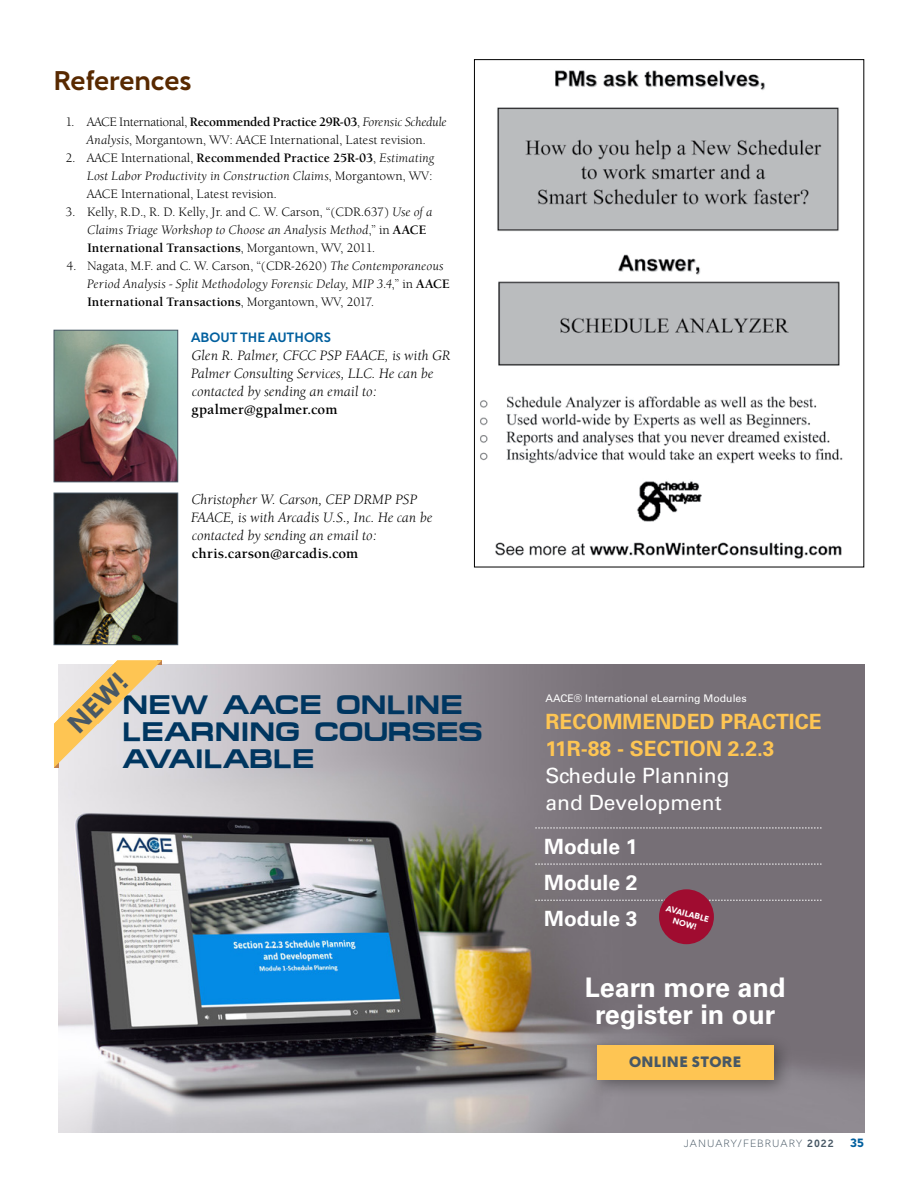
<style>
.page{position:relative;width:918px;height:1188px;background:#fff}
.page>*{position:absolute;margin:0;border:0;box-sizing:border-box;transform-origin:0 0}
.t1{font:700 27px/27px "Micro Extend FLF";color:#003660}
.t2{font:700 27px/27px "Univers LT Std";color:#fff;text-align:center}
.t3{font:700 27px "Gentleman 800";color:#582900}
.t4{font:800 27px "Gentleman 900";color:#485865}
.t5{font:700 21px/27px "Univers LT Std";color:#fec553}
.t6{font:21px/27px "Univers LT Std";color:#fff}
.t7{font:700 21px/36px "Univers LT Std";color:#fff;text-align:justify}
.t8{font:italic 15px/18px "University Oldstyle";color:#000}
.t9{font:700 15px "University Oldstyle";letter-spacing:.015em;color:#000}
.t10{font:900 15px "Gentleman 1000";letter-spacing:.025em;color:#485865}
.t11{font:13.5px/18px "University Oldstyle";color:#000}
.t12{font:italic 13.5px/18px "University Oldstyle";letter-spacing:.01em;color:#000}
.t13{font:700 13.5px "Gentleman 800";color:#005f9e}
.t14{font:800 12px "Gentleman 900";color:#005f9e}
.t15{font:10.5px "Univers LT Std";color:#fff}
.t16{font:300 10.5px "Gentleman 400";letter-spacing:.1em;color:#485865}
.t17{font:800 8.4px/10.5px "Gentleman 900";color:#fff;text-align:center}
.s1{font-weight:700}
.s2{font-style:italic}
.s3{font-style:normal}
.s4{font-weight:700;font-style:normal}
.s5{font-family:"Gentleman 800";font-weight:700}
</style>
<div class="page">
<img style="left:56px;top:495px;width:120px;height:148px">
<div style="left:54px;top:493px;width:124px;height:152px;border:1px solid #485865"></div>
<img style="left:56px;top:332px;width:120px;height:148px">
<div style="left:54px;top:330px;width:124px;height:152px;border:1px solid #485865"></div>
<img style="left:480px;top:70px;width:363px;height:489px">
<img style="left:58px;top:664px;width:806px;height:469px">
<div style="left:587px;top:1035px;width:205px;height:63px;background:#000;opacity:.4"></div>
<div style="left:597px;top:1045px;width:177px;height:34px;background:#fec553"></div>
<svg style="left:535px;top:828px;width:287px;height:1px"></svg>
<svg style="left:535px;top:864px;width:287px;height:1px"></svg>
<svg style="left:535px;top:900px;width:287px;height:1px"></svg>
<svg style="left:54px;top:660px;width:108px;height:108px;background:#ecd7b4"></svg>
<div style="left:659px;top:889px;width:55px;height:55px;background:#a00c30;border-radius:50%"></div>
<h1 class="t3" style="left:53px;top:64px;width:140px">References</h1>
<p class="t11" style="left:65px;top:113px;width:383px;text-align:center">1. AACE International, <span class="s1">Recommended Practice 29R-03</span>, <span class="s2">Forensic Schedule<br>Analysis</span>, Morgantown, WV: AACE International, Latest revision.</p>
<p class="t11" style="left:87px;top:149px;width:349px;text-indent:-21px">2. AACE International, <span class="s1">Recommended Practice 25R-03</span>, <span class="s2">Estimating<br>Lost Labor Productivity in Construction Claims</span>, Morgantown, WV:<br>AACE International, Latest revision.</p>
<p class="t11" style="left:87px;top:203px;width:347px;text-indent:-22px">3. Kelly, R.D., R. D. Kelly, Jr. and C. W. Carson, “(CDR.637) <span class="s2">Use of a<br>Claims Triage Workshop to Choose an Analysis Method</span>,” in <span class="s1">AACE<br>International Transactions</span>, Morgantown, WV, 2011.</p>
<p class="t12" style="left:87px;top:257px;width:364px;text-indent:-21px"><span class="s3">4. Nagata, M.F. and C. W. Carson, “(CDR-2620)</span> The Contemporaneous<br>Period Analysis - Split Methodology Forensic Delay, MIP 3.4<span class="s3">,” in</span> <span class="s4">AACE<br>International Transactions</span><span class="s3">, Morgantown, WV, 2017.</span></p>
<p class="t13" style="left:191px;top:329px;width:141px">ABOUT THE AUTHORS</p>
<p class="t8" style="left:191px;top:346px;width:261px">Glen R. Palmer, CFCC PSP FAACE, is with GR<br>Palmer Consulting Services, LLC. He can be contacted by sending an email to:</p>
<p class="t9" style="left:192px;top:401px;width:147px">gpalmer@gpalmer.com</p>
<p class="t8" style="left:191px;top:490px;width:243px">Christopher W. Carson, CEP DRMP PSP<br>FAACE, is with Arcadis U.S., Inc. He can be contacted by sending an email to:</p>
<p class="t9" style="left:192px;top:545px;width:168px">chris.carson@arcadis.com</p>
<h1 class="t4" style="left:61px;top:717px;width:74px;rotate:-45deg">NEW!</h1>
<h1 class="t1" style="left:123px;top:691px;width:362px">NEW AACE ONLINE<br>LEARNING COURSES<br>AVAILABLE</h1>
<p class="t15" style="left:546px;top:692px;width:203px">AACE® International eLearning Modules</p>
<h2 class="t5" style="left:546px;top:708px;width:278px">RECOMMENDED PRACTICE<br>11R-88 - SECTION 2.2.3</h2>
<h2 class="t6" style="left:546px;top:762px;width:186px">Schedule Planning and Development</h2>
<h2 class="t7" style="left:544px;top:829px;width:95px">Module 1<br>Module 2<br>Module 3</h2>
<p class="t17" style="left:668px;top:903px;width:46px;rotate:15deg">AVAILABLE<br>NOW!</p>
<h1 class="t2" style="left:585px;top:974px;width:202px">Learn more and register in our</h1>
<p class="t10" style="left:629px;top:1052px;width:114px">ONLINE STORE</p>
<p class="t16" style="left:684px;top:1137px;width:151px">JANUARY/FEBRUARY <span class="s5">2022</span></p>
<p class="t14" style="left:850px;top:1135px;width:15px">35</p>
</div>
